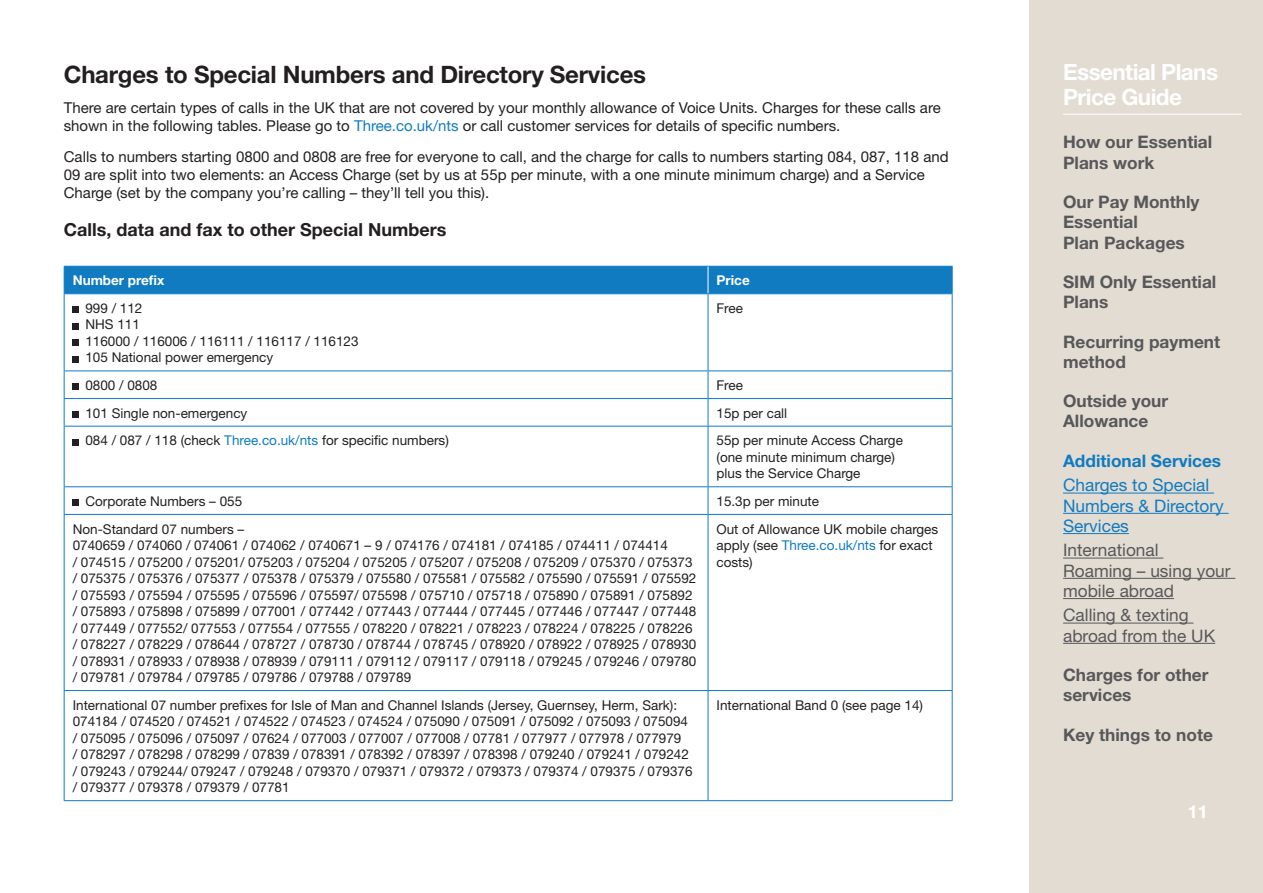
<style>
.page{position:relative;width:1263px;height:893px;background:#fff}
.page>*{position:absolute;margin:0;border:0;box-sizing:border-box;transform-origin:0 0}
.titles_h2{font:700 24px "Helvetica Neue LT";letter-spacing:-.01em;color:#231f20}
.t1{font:700 22.5px/25.5px "Helvetica Neue LT";letter-spacing:-.025em;color:#fff}
.titles_h3{font:700 18px "Helvetica Neue LT";color:#231f20}
.t2{font:700 18px "Helvetica Neue LT";color:#fff}
.toc_1{font:700 17.25px/20.2px "Helvetica Neue LT";color:#57585a}
.toc_2{font:17.25px/20.2px "Helvetica Neue LT";color:#57585a}
.toc_2-2{font:17.25px/20.2px "Helvetica Neue LT";color:#107bc1}
.toc_1-2{font:700 17.25px "Helvetica Neue LT";color:#107bc1}
.text_body{font:15px/18px "Helvetica Neue LT";color:#231f20}
.table_copy_left{font:13.5px/16.5px "Helvetica Neue LT";color:#231f20}
.table_bullets{font:13.5px "Helvetica Neue LT";color:#231f20}
.table_header_left{font:700 13.5px "Helvetica Neue LT";color:#fff}
.s1{color:#107bc1}
</style>
<div class="page">
<div style="left:1029px;top:0;width:234px;height:893px;background:#e3dcd2"></div>
<hr style="left:1063px;top:114px;width:179px;height:1px;background:#fff">
<svg style="left:65px;top:294px;width:887px;height:506px"></svg>
<hr style="left:64px;top:371px;width:644px;height:1px;background:#107bc1">
<hr style="left:708px;top:371px;width:244px;height:1px;background:#107bc1">
<hr style="left:64px;top:294px;width:1px;height:77px;background:#107bc1">
<svg style="left:64px;top:371px;width:1px;height:55px"></svg>
<hr style="left:64px;top:427px;width:1px;height:59px;background:#107bc1">
<svg style="left:64px;top:487px;width:1px;height:27px"></svg>
<hr style="left:64px;top:515px;width:1px;height:175px;background:#107bc1">
<hr style="left:64px;top:691px;width:1px;height:109px;background:#107bc1">
<div style="left:64px;top:266px;width:889px;height:28px;background:#107bc1"></div>
<hr style="left:952px;top:294px;width:1px;height:77px;background:#107bc1">
<svg style="left:952px;top:371px;width:1px;height:55px"></svg>
<hr style="left:952px;top:427px;width:1px;height:59px;background:#107bc1">
<svg style="left:952px;top:487px;width:1px;height:27px"></svg>
<hr style="left:952px;top:515px;width:1px;height:175px;background:#107bc1">
<hr style="left:952px;top:691px;width:1px;height:109px;background:#107bc1">
<hr style="left:708px;top:294px;width:1px;height:77px;background:#107bc1">
<svg style="left:708px;top:371px;width:1px;height:55px"></svg>
<hr style="left:708px;top:427px;width:1px;height:59px;background:#107bc1">
<svg style="left:708px;top:487px;width:1px;height:27px"></svg>
<hr style="left:708px;top:515px;width:1px;height:175px;background:#107bc1">
<hr style="left:708px;top:691px;width:1px;height:109px;background:#107bc1">
<hr style="left:64px;top:398px;width:644px;height:1px;background:#107bc1">
<hr style="left:708px;top:398px;width:244px;height:1px;background:#107bc1">
<hr style="left:64px;top:426px;width:644px;height:1px;background:#107bc1">
<hr style="left:708px;top:426px;width:244px;height:1px;background:#107bc1">
<hr style="left:64px;top:486px;width:644px;height:1px;background:#107bc1">
<hr style="left:708px;top:486px;width:244px;height:1px;background:#107bc1">
<hr style="left:64px;top:514px;width:644px;height:1px;background:#107bc1">
<hr style="left:708px;top:514px;width:244px;height:1px;background:#107bc1">
<hr style="left:64px;top:690px;width:644px;height:1px;background:#107bc1">
<hr style="left:708px;top:690px;width:244px;height:1px;background:#107bc1">
<hr style="left:64px;top:800px;width:644px;height:1px;background:#107bc1">
<hr style="left:708px;top:800px;width:244px;height:1px;background:#107bc1">
<hr style="left:64px;top:293px;width:644px;height:1px;background:#107bc1">
<hr style="left:708px;top:293px;width:244px;height:1px;background:#107bc1">
<svg style="left:73px;top:307px;width:6px;height:6px"></svg>
<svg style="left:73px;top:323px;width:6px;height:6px"></svg>
<svg style="left:73px;top:340px;width:6px;height:6px"></svg>
<svg style="left:73px;top:356px;width:6px;height:6px"></svg>
<svg style="left:73px;top:384px;width:6px;height:6px"></svg>
<div style="left:73px;top:411px;width:6px;height:7px;background:#231f20"></div>
<svg style="left:73px;top:439px;width:6px;height:6px"></svg>
<div style="left:73px;top:499px;width:6px;height:7px;background:#231f20"></div>
<hr style="left:1063px;top:493px;width:151px;height:1px;background:#107bc1">
<hr style="left:1063px;top:513px;width:166px;height:1px;background:#107bc1">
<hr style="left:1063px;top:533px;width:66px;height:1px;background:#107bc1">
<hr style="left:1063px;top:558px;width:100px;height:1px;background:#57585a">
<hr style="left:1063px;top:578px;width:172px;height:1px;background:#57585a">
<hr style="left:1063px;top:598px;width:111px;height:1px;background:#57585a">
<hr style="left:1063px;top:623px;width:130px;height:1px;background:#57585a">
<hr style="left:1063px;top:643px;width:152px;height:1px;background:#57585a">
<p class="titles_h2" style="left:64px;top:59px;width:584px">Charges to Special Numbers and Directory Services</p>
<p class="text_body" style="left:64px;top:99px;width:878px">There are certain types of calls in the UK that are not covered by your monthly allowance of Voice Units. Charges for these calls are shown in the following tables. Please go to <span class="s1">Three.co.uk/nts</span> or call customer services for details of specific numbers.</p>
<p class="text_body" style="left:64px;top:148px;width:886px">Calls to numbers starting 0800 and 0808 are free for everyone to call, and the charge for calls to numbers starting 084, 087, 118 and<br>09 are split into two elements: an Access Charge (set by us at 55p per minute, with a one minute minimum charge) and a Service<br>Charge (set by the company you’re calling – they’ll tell you this).</p>
<p class="titles_h3" style="left:64px;top:219px;width:384px">Calls, data and fax to other Special Numbers</p>
<p class="table_header_left" style="left:73px;top:272px;width:93px">Number prefix</p>
<p class="table_header_left" style="left:716px;top:272px;width:35px">Price</p>
<p class="table_bullets" style="left:85px;top:300px;width:59px">999 / 112</p>
<p class="table_bullets" style="left:85px;top:317px;width:56px">NHS 111</p>
<p class="table_bullets" style="left:85px;top:333px;width:275px">116000 / 116006 / 116111 / 116117 / 116123</p>
<p class="table_bullets" style="left:85px;top:350px;width:189px">105 National power emergency</p>
<p class="table_copy_left" style="left:716px;top:300px;width:28px">Free</p>
<p class="table_bullets" style="left:85px;top:377px;width:74px">0800 / 0808</p>
<p class="table_copy_left" style="left:716px;top:377px;width:28px">Free</p>
<p class="table_bullets" style="left:85px;top:405px;width:163px">101 Single non-emergency</p>
<p class="table_copy_left" style="left:716px;top:404px;width:72px">15p per call</p>
<p class="table_bullets" style="left:85px;top:432px;width:365px">084 / 087 / 118 (check <span class="s1">Three.co.uk/nts</span> for specific numbers)</p>
<p class="table_copy_left" style="left:716px;top:432px;width:188px">55p per minute Access Charge (one minute minimum charge) plus the Service Charge</p>
<p class="table_bullets" style="left:85px;top:493px;width:158px">Corporate Numbers – 055</p>
<p class="table_copy_left" style="left:716px;top:493px;width:104px">15.3p per minute</p>
<p class="table_copy_left" style="left:73px;top:520px;width:625px">Non-Standard 07 numbers –<br>0740659 / 074060 / 074061 / 074062 / 0740671 – 9 / 074176 / 074181 / 074185 / 074411 / 074414<br>/ 074515 / 075200 / 075201/ 075203 / 075204 / 075205 / 075207 / 075208 / 075209 / 075370 / 075373 / 075375 / 075376 / 075377 / 075378 / 075379 / 075580 / 075581 / 075582 / 075590 / 075591 / 075592 / 075593 / 075594 / 075595 / 075596 / 075597/ 075598 / 075710 / 075718 / 075890 / 075891 / 075892 / 075893 / 075898 / 075899 / 077001 / 077442 / 077443 / 077444 / 077445 / 077446 / 077447 / 077448 / 077449 / 077552/ 077553 / 077554 / 077555 / 078220 / 078221 / 078223 / 078224 / 078225 / 078226 / 078227 / 078229 / 078644 / 078727 / 078730 / 078744 / 078745 / 078920 / 078922 / 078925 / 078930 / 078931 / 078933 / 078938 / 078939 / 079111 / 079112 / 079117 / 079118 / 079245 / 079246 / 079780 / 079781 / 079784 / 079785 / 079786 / 079788 / 079789</p>
<p class="table_copy_left" style="left:716px;top:520px;width:223px">Out of Allowance UK mobile charges apply (see <span class="s1">Three.co.uk/nts</span> for exact costs)</p>
<p class="table_copy_left" style="left:73px;top:696px;width:621px">International 07 number prefixes for Isle of Man and Channel Islands (Jersey, Guernsey, Herm, Sark):<br>074184 / 074520 / 074521 / 074522 / 074523 / 074524 / 075090 / 075091 / 075092 / 075093 / 075094 / 075095 / 075096 / 075097 / 07624 / 077003 / 077007 / 077008 / 07781 / 077977 / 077978 / 077979<br>/ 078297 / 078298 / 078299 / 07839 / 078391 / 078392 / 078397 / 078398 / 079240 / 079241 / 079242 / 079243 / 079244/ 079247 / 079248 / 079370 / 079371 / 079372 / 079373 / 079374 / 079375 / 079376 / 079377 / 079378 / 079379 / 07781</p>
<p class="table_copy_left" style="left:716px;top:696px;width:208px">International Band 0 (see page 14)</p>
<h2 class="t1" style="left:1063px;top:59px;width:156px">Essential Plans<br>Price Guide</h2>
<p class="toc_1" style="left:1063px;top:132px;width:151px">How our Essential<br>Plans work</p>
<p class="toc_1" style="left:1063px;top:191px;width:138px">Our Pay Monthly<br>Essential<br>Plan Packages</p>
<p class="toc_1" style="left:1063px;top:271px;width:155px">SIM Only Essential<br>Plans</p>
<p class="toc_1" style="left:1063px;top:331px;width:159px">Recurring payment method</p>
<p class="toc_1" style="left:1063px;top:391px;width:107px">Outside your<br>Allowance</p>
<p class="toc_1-2" style="left:1063px;top:450px;width:160px">Additional Services</p>
<p class="toc_2-2" style="left:1063px;top:475px;width:162px">Charges to Special<br>Numbers &amp; Directory<br>Services</p>
<p class="toc_2" style="left:1063px;top:540px;width:169px">International<br>Roaming – using your mobile abroad</p>
<p class="toc_2" style="left:1063px;top:605px;width:154px">Calling &amp; texting abroad from the UK</p>
<p class="toc_1" style="left:1063px;top:664px;width:147px">Charges for other services</p>
<p class="toc_1" style="left:1063px;top:724px;width:151px">Key things to note</p>
<h3 class="t2" style="left:1188px;top:801px;width:22px">11</h3>
</div>
